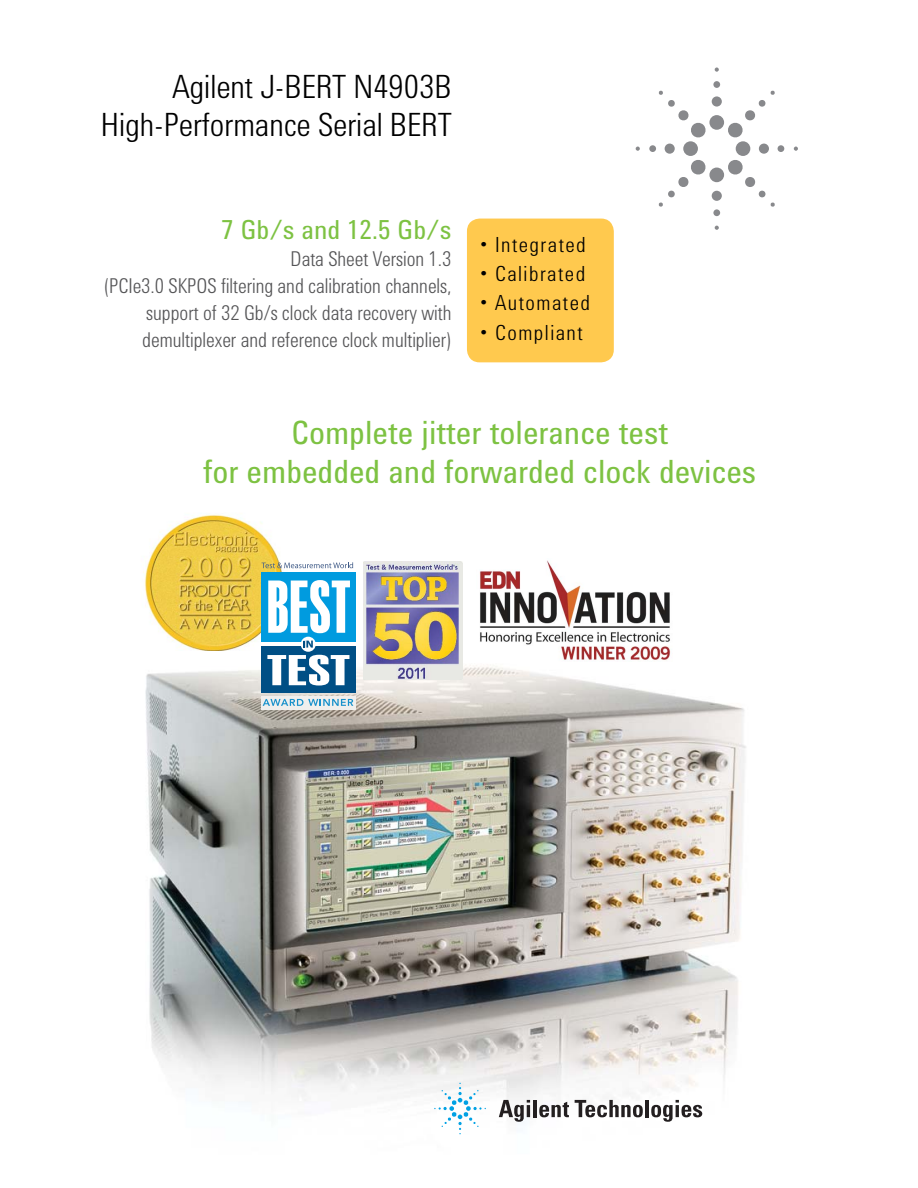
<style>
.page{position:relative;width:918px;height:1188px;background:#fff}
.page>*{position:absolute;margin:0;border:0;box-sizing:border-box;transform-origin:0 0}
.t1{font:33px/39px "Agilent Condensed CFF";color:#7dc242;text-align:center}
.t2{font:300 33px/37.5px "Agilent Condensed CFF";color:#000;text-align:right}
.t3{font:27px "Agilent Condensed CFF";color:#7dc242}
.t4{font:300 21.45px "Agilent Condensed CFF";letter-spacing:.07em;color:#000}
.t5{font:300 21px/27px "Agilent Condensed CFF";color:#545456;text-align:right;scale:.95 1}
.s1{font-weight:400}
</style>
<div class="page">
<img style="left:145px;top:665px;width:601px;height:470px">
<div style="left:261px;top:696px;width:95px;height:13px;background:#f0efed"></div>
<img style="left:143px;top:514px;width:151px;height:137px">
<div style="left:261px;top:641px;width:95px;height:5px;background:#fff"></div>
<div style="left:261px;top:573px;width:95px;height:69px;background:#009bdf"></div>
<div style="left:261px;top:646px;width:95px;height:47px;background:#004f85"></div>
<svg style="left:301px;top:637px;width:15px;height:15px"></svg>
<svg style="left:268px;top:580px;width:82px;height:53px"></svg>
<svg style="left:267px;top:655px;width:82px;height:31px"></svg>
<svg style="left:303px;top:641px;width:10px;height:7px"></svg>
<svg style="left:262px;top:562px;width:91px;height:6px"></svg>
<svg style="left:263px;top:699px;width:90px;height:7px"></svg>
<svg style="left:499px;top:1100px;width:31px;height:22px"></svg>
<hr style="left:533px;top:1100px;width:4px;height:17px;background:#231f20">
<svg style="left:539px;top:1102px;width:30px;height:15px"></svg>
<svg style="left:575px;top:1100px;width:68px;height:17px"></svg>
<hr style="left:645px;top:1100px;width:4px;height:17px;background:#231f20">
<svg style="left:651px;top:1100px;width:51px;height:22px"></svg>
<svg style="left:434px;top:1083px;width:52px;height:51px"></svg>
<div style="left:467px;top:219px;width:147px;height:143px;background:#ffc94e;border-radius:13px"></div>
<div style="left:709px;top:115px;width:15px;height:15px;background:#88898c;border-radius:50%"></div>
<div style="left:712px;top:96px;width:10px;height:11px;background:#88898c;border-radius:50%"></div>
<div style="left:713px;top:81px;width:7px;height:7px;background:#88898c;border-radius:50%"></div>
<svg style="left:715px;top:67px;width:4px;height:5px"></svg>
<div style="left:736px;top:141px;width:14px;height:15px;background:#88898c;border-radius:50%"></div>
<div style="left:759px;top:144px;width:10px;height:10px;background:#88898c;border-radius:50%"></div>
<div style="left:778px;top:145px;width:6px;height:7px;background:#88898c;border-radius:50%"></div>
<svg style="left:794px;top:147px;width:4px;height:4px"></svg>
<div style="left:709px;top:168px;width:15px;height:14px;background:#88898c;border-radius:50%"></div>
<div style="left:712px;top:191px;width:10px;height:10px;background:#88898c;border-radius:50%"></div>
<div style="left:713px;top:209px;width:7px;height:7px;background:#88898c;border-radius:50%"></div>
<svg style="left:715px;top:226px;width:4px;height:4px"></svg>
<div style="left:683px;top:141px;width:15px;height:15px;background:#88898c;border-radius:50%"></div>
<div style="left:665px;top:144px;width:10px;height:10px;background:#88898c;border-radius:50%"></div>
<div style="left:649px;top:145px;width:7px;height:7px;background:#88898c;border-radius:50%"></div>
<svg style="left:636px;top:147px;width:4px;height:4px"></svg>
<svg style="left:728px;top:90px;width:47px;height:48px"></svg>
<svg style="left:728px;top:160px;width:47px;height:47px"></svg>
<svg style="left:659px;top:160px;width:47px;height:47px"></svg>
<svg style="left:659px;top:90px;width:47px;height:48px"></svg>
<img style="left:363px;top:561px;width:100px;height:119px">
<img style="left:480px;top:560px;width:191px;height:100px">
<h1 class="t2" style="left:101px;top:72px;width:352px">Agilent J-BERT N4903B<br>High-Performance Serial BERT</h1>
<p class="t3" style="left:221px;top:220px;width:232px">7 Gb/s and 12.5 Gb/s</p>
<p class="t5" style="left:104px;top:248px;width:367px">Data Sheet Version 1.3<br>(PCIe3.0 SKPOS filtering and calibration channels, support of 32 Gb/s clock data recovery with demultiplexer and reference clock multiplier)</p>
<p class="t4" style="left:480px;top:236px;width:107px"><span class="s1">•</span> Integrated</p>
<p class="t4" style="left:480px;top:266px;width:107px">• Calibrated</p>
<p class="t4" style="left:480px;top:295px;width:111px">• Automated</p>
<p class="t4" style="left:480px;top:324px;width:104px">• Compliant</p>
<h1 class="t1" style="left:203px;top:416px;width:555px">Complete jitter tolerance test<br>for embedded and forwarded clock devices</h1>
</div>
